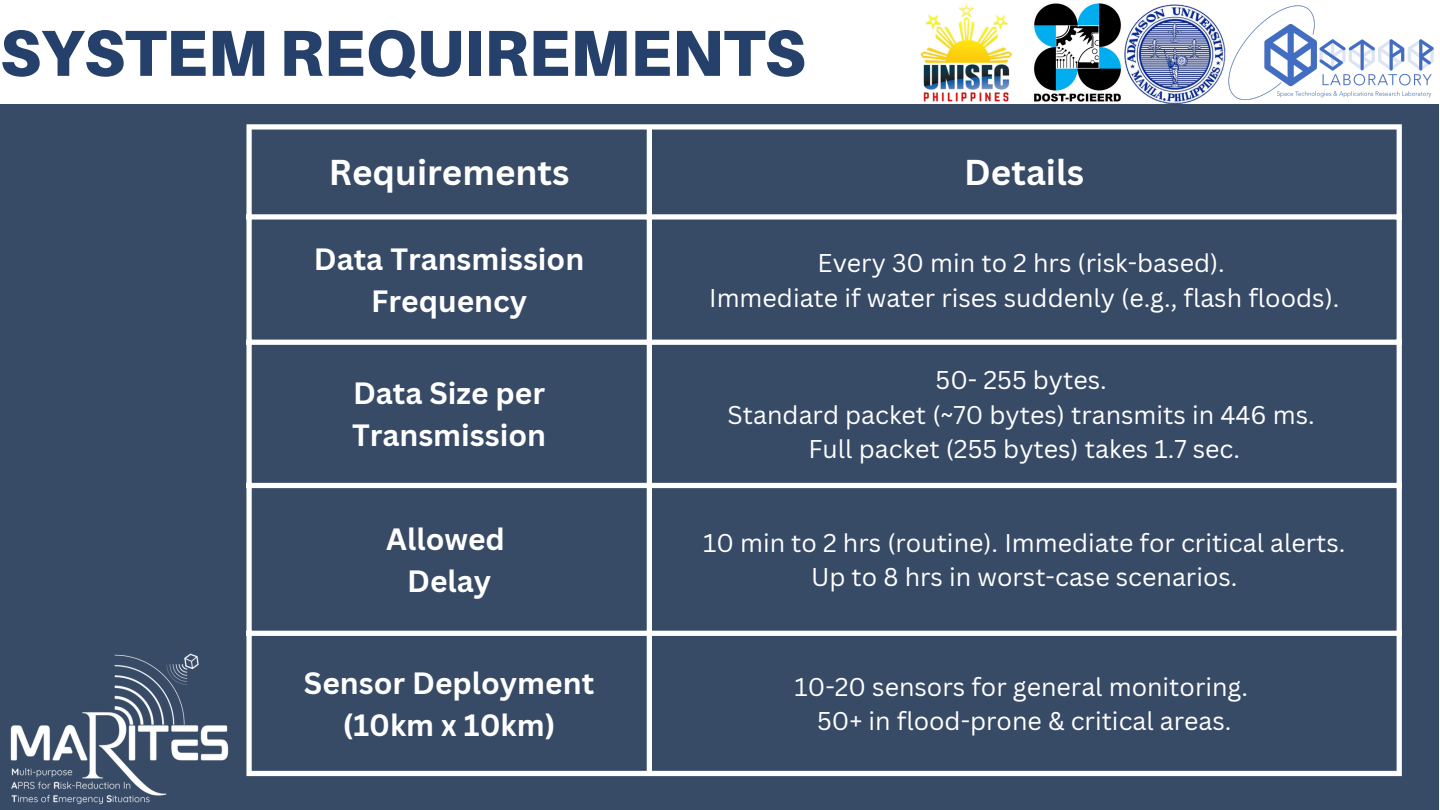
<style>
.page{position:relative;width:1440px;height:810px;background:#fff}
.page>*{position:absolute;margin:0;border:0;box-sizing:border-box;transform-origin:0 0}
.t1{font:900 65.2px "Aileron";color:#25406b}
.t2{font:700 35px "Canva Sans";color:#fff}
.t3{font:700 30px/42px "Canva Sans";color:#fff;text-align:center}
.t4{font:25px "Canva Sans";color:#fff}
</style>
<div class="page">
<div style="left:0;top:104px;width:1439px;height:706px;background:#374a66"></div>
<img style="left:1228px;top:5px;width:206px;height:95px">
<img style="left:1126px;top:4px;width:100px;height:100px">
<img style="left:10px;top:654px;width:219px;height:151px">
<img style="left:1034px;top:3px;width:92px;height:99px">
<img style="left:920px;top:3px;width:92px;height:99px">
<div style="left:246px;top:130px;width:6px;height:641px;background:#fff"></div>
<div style="left:647px;top:130px;width:5px;height:641px;background:#fff"></div>
<div style="left:1397px;top:130px;width:5px;height:641px;background:#fff"></div>
<div style="left:246px;top:124px;width:1156px;height:6px;background:#fff"></div>
<div style="left:246px;top:214px;width:1156px;height:6px;background:#fff"></div>
<div style="left:246px;top:340px;width:1156px;height:5px;background:#fff"></div>
<div style="left:246px;top:483px;width:1156px;height:5px;background:#fff"></div>
<div style="left:246px;top:631px;width:1156px;height:5px;background:#fff"></div>
<div style="left:246px;top:771px;width:1156px;height:5px;background:#fff"></div>
<p class="t1" style="left:0;top:13px;width:807px">SYSTEM REQUIREMENTS</p>
<p class="t2" style="left:329px;top:148px;width:242px">Requirements</p>
<p class="t2" style="left:964px;top:148px;width:122px">Details</p>
<p class="t3" style="left:314px;top:237px;width:272px">Data Transmission<br>Frequency</p>
<p class="t4" style="left:818px;top:245px;width:409px">Every 30 min to 2 hrs (risk-based).</p>
<h1 class="t4" style="left:709px;top:280px;width:632px">Immediate if water rises suddenly (e.g., flash floods).</h1>
<p class="t3" style="left:352px;top:371px;width:195px;text-align:left">Data Size per<br>Transmission</p>
<p class="t4" style="left:936px;top:362px;width:173px">50- 255 bytes.</p>
<p class="t4" style="left:728px;top:397px;width:589px">Standard packet (~70 bytes) transmits in 446 ms.</p>
<p class="t4" style="left:808px;top:431px;width:433px">Full packet (255 bytes) takes 1.7 sec.</p>
<p class="t3" style="left:386px;top:517px;width:120px">Allowed</p>
<p class="t3" style="left:407px;top:559px;width:86px">Delay</p>
<p class="t3" style="left:304px;top:661px;width:292px">Sensor Deployment</p>
<p class="t3" style="left:343px;top:703px;width:214px">(10km x 10km)</p>
<p class="t4" style="left:703px;top:525px;width:644px">10 min to 2 hrs (routine). Immediate for critical alerts.</p>
<p class="t4" style="left:811px;top:560px;width:428px">Up to 8 hrs in worst-case scenarios.</p>
<p class="t4" style="left:794px;top:669px;width:455px">10-20 sensors for general monitoring.</p>
<p class="t4" style="left:817px;top:704px;width:416px">50+ in flood-prone &amp; critical areas.</p>
</div>
